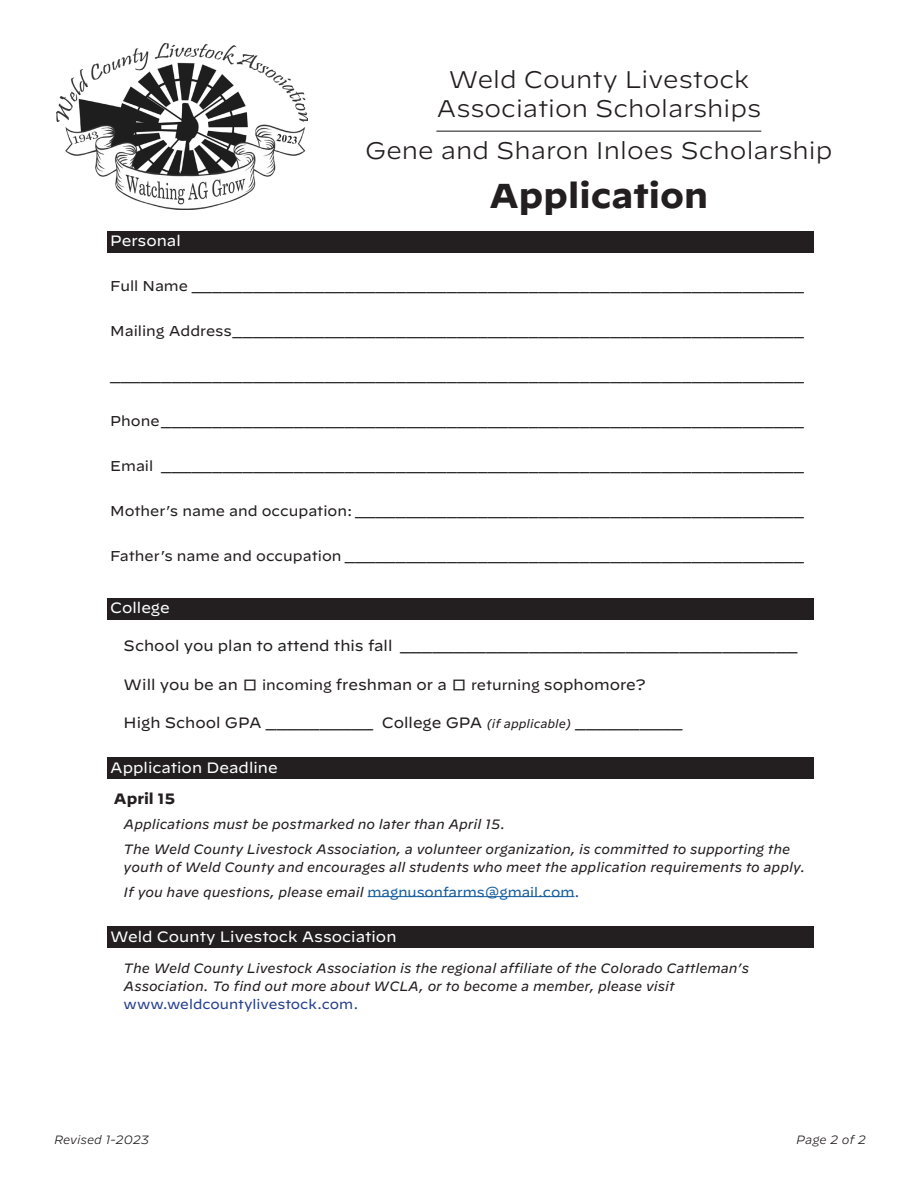
<style>
.page{position:relative;width:918px;height:1188px;background:#fff}
.page>*{position:absolute;margin:0;border:0;box-sizing:border-box;transform-origin:0 0}
.t1{font:700 34.5px "Decimal";color:#231f20}
.t2{font:300 24px/28.8px "Decimal";color:#231f20;text-align:center}
.t3{font:15px "Decimal";color:#231f20}
.subhead_bar{font:15px "Decimal";color:#fff}
.t4{font:700 15px "Decimal";color:#231f20}
.text{font:14.25px "Decimal";color:#231f20}
.t5{font:italic 13.5px/18px "Decimal";color:#231f20}
.text-2{font:italic 300 12px "Decimal";color:#231f20}
.s1{font-size:14.25px}
.s2{font-style:italic;font-size:12px}
.s3{font-style:normal;color:#175d9e}
.s4{font-style:normal;color:#253f8e}
</style>
<div class="page">
<div style="left:107px;top:231px;width:706px;height:22px;background:#231f20"></div>
<div style="left:107px;top:598px;width:706px;height:21px;background:#231f20"></div>
<div style="left:107px;top:758px;width:706px;height:21px;background:#231f20"></div>
<hr style="left:368px;top:896px;width:207px;height:1px;background:#175d9e">
<div style="left:107px;top:926px;width:706px;height:22px;background:#231f20"></div>
<img style="left:57px;top:43px;width:251px;height:167px">
<hr style="left:436px;top:131px;width:325px;height:1px;background:#231f20">
<p class="t2" style="left:436px;top:66px;width:326px">Weld County Livestock<br>Association Scholarships</p>
<p class="t2" style="left:365px;top:137px;width:469px">Gene and Sharon Inloes Scholarship</p>
<p class="t1" style="left:490px;top:175px;width:220px">Application</p>
<p class="subhead_bar" style="left:110px;top:232px;width:72px">Personal</p>
<p class="text" style="left:110px;top:278px;width:695px">Full Name ____________________________________________________________</p>
<p class="text" style="left:110px;top:323px;width:695px">Mailing Address________________________________________________________</p>
<p class="text" style="left:110px;top:368px;width:695px">____________________________________________________________________</p>
<p class="text" style="left:110px;top:413px;width:695px">Phone_______________________________________________________________</p>
<p class="text" style="left:110px;top:458px;width:695px">Email _______________________________________________________________</p>
<p class="text" style="left:110px;top:503px;width:695px">Mother’s name and occupation: ____________________________________________</p>
<p class="text" style="left:110px;top:548px;width:695px">Father’s name and occupation _____________________________________________</p>
<p class="subhead_bar" style="left:110px;top:599px;width:61px">College</p>
<p class="t3" style="left:124px;top:637px;width:675px">School you plan to attend this fall _____________________________________</p>
<p class="t3" style="left:124px;top:676px;width:523px">Will you be an <span class="s1">□ incoming</span> freshman or a <span class="s1">□ returning</span> sophomore?</p>
<p class="t3" style="left:124px;top:714px;width:561px">High School GPA __________ College GPA <span class="s2">(if applicable)</span> __________</p>
<p class="subhead_bar" style="left:110px;top:759px;width:169px">Application Deadline</p>
<p class="t4" style="left:114px;top:790px;width:63px">April 15</p>
<p class="t5" style="left:124px;top:814px;width:383px">Applications must be postmarked no later than April 15.</p>
<p class="t5" style="left:124px;top:838px;width:683px">The Weld County Livestock Association, a volunteer organization, is committed to supporting the youth of Weld County and encourages all students who meet the application requirements to apply.</p>
<p class="t5" style="left:124px;top:881px;width:457px">If you have questions, please email <span class="s3">magnusonfarms@gmail.com</span><span class="s4">.</span></p>
<p class="subhead_bar" style="left:110px;top:928px;width:288px">Weld County Livestock Association</p>
<p class="t5" style="left:124px;top:958px;width:627px">The Weld County Livestock Association is the regional affiliate of the Colorado Cattleman’s<br>Association. To find out more about WCLA, or to become a member, please visit <span class="s4">www.weldcountylivestock.com.</span></p>
<p class="text-2" style="left:54px;top:1128px;width:97px">Revised 1-2023</p>
<p class="text-2" style="left:796px;top:1128px;width:71px">Page 2 of 2</p>
</div>
